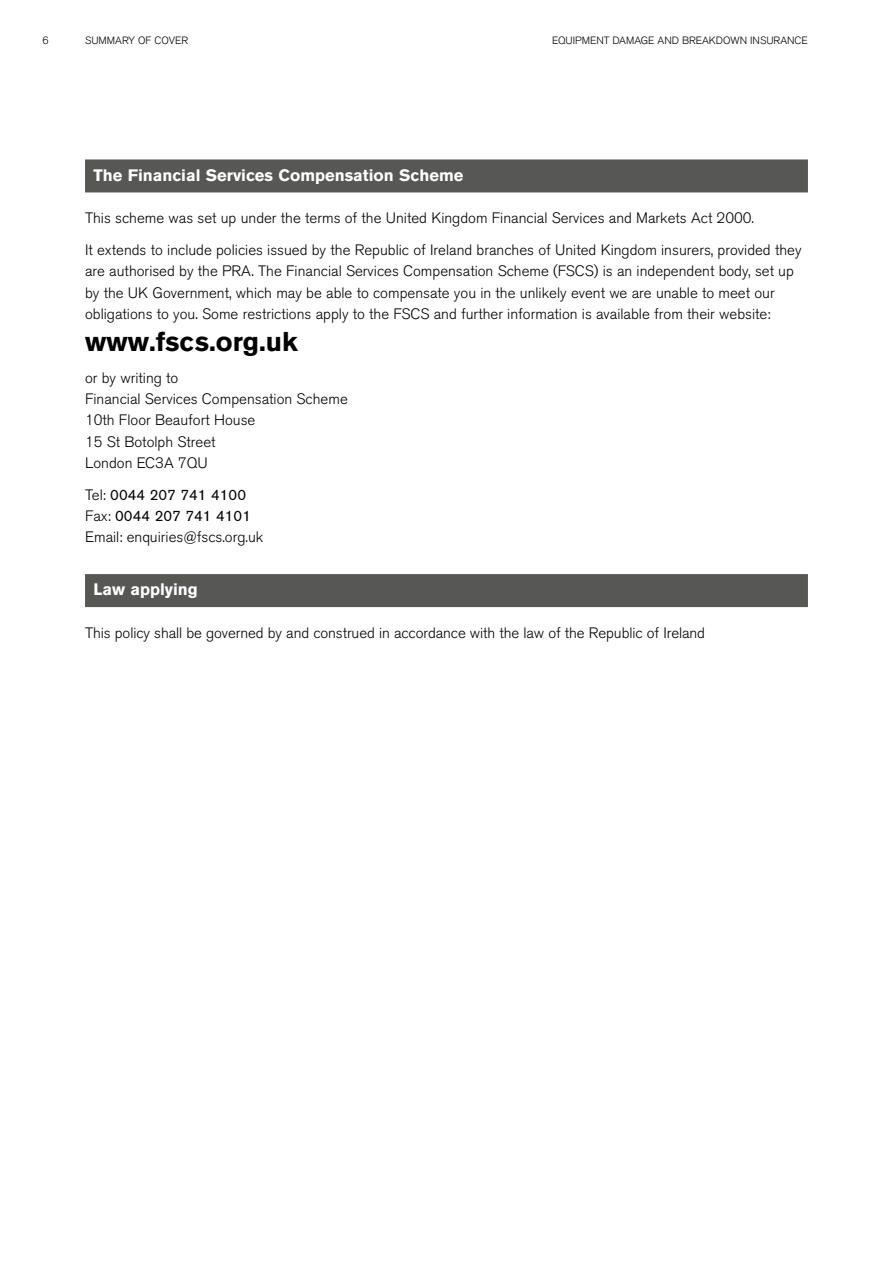
<style>
.page{position:relative;width:893px;height:1263px;background:#fff}
.page>*{position:absolute;margin:0;border:0;box-sizing:border-box;transform-origin:0 0}
.t1{font:700 27px "Akzidenz Grotesk BQ";color:#000}
.t2{font:700 16.5px "Akzidenz Grotesk BQ";color:#fff}
.t3{font:300 15px/21.3px "Akzidenz Grotesk BQ";color:#000}
.t4{font:300 10.5px "Akzidenz Grotesk BQ";color:#000}
.s1{font-weight:400}
</style>
<div class="page">
<div style="left:85px;top:159px;width:723px;height:33px;background:#575756"></div>
<div style="left:85px;top:574px;width:723px;height:33px;background:#575756"></div>
<p class="t4" style="left:43px;top:34px;width:8px">6</p>
<p class="t4" style="left:85px;top:34px;width:105px">SUMMARY OF COVER</p>
<p class="t4" style="left:552px;top:34px;width:257px">EQUIPMENT DAMAGE AND BREAKDOWN INSURANCE</p>
<p class="t2" style="left:94px;top:165px;width:371px">The Financial Services Compensation Scheme</p>
<p class="t3" style="left:85px;top:202px;width:718px;line-height:32px">This scheme was set up under the terms of the United Kingdom Financial Services and Markets Act 2000.<br>It extends to include policies issued by the Republic of Ireland branches of United Kingdom insurers, provided they</p>
<p class="t3" style="left:85px;top:261px;width:710px">are authorised by the PRA. The Financial Services Compensation Scheme (FSCS) is an independent body, set up by the UK Government, which may be able to compensate you in the unlikely event we are unable to meet our obligations to you. Some restrictions apply to the FSCS and further information is available from their website:</p>
<h1 class="t1" style="left:85px;top:326px;width:214px">www.fscs.org.uk</h1>
<p class="t3" style="left:85px;top:367px;width:264px">or by writing to<br>Financial Services Compensation Scheme<br>10th Floor Beaufort House<br>15 St Botolph Street<br>London EC3A 7QU</p>
<p class="t3" style="left:85px;top:484px;width:180px">Tel: <span class="s1">0044 207 741 4100<br></span>Fax: <span class="s1">0044 207 741 4101<br></span>Email: enquiries@fscs.org.uk</p>
<p class="t2" style="left:94px;top:580px;width:106px">Law applying</p>
<p class="t3" style="left:85px;top:622px;width:622px">This policy shall be governed by and construed in accordance with the law of the Republic of Ireland</p>
</div>
